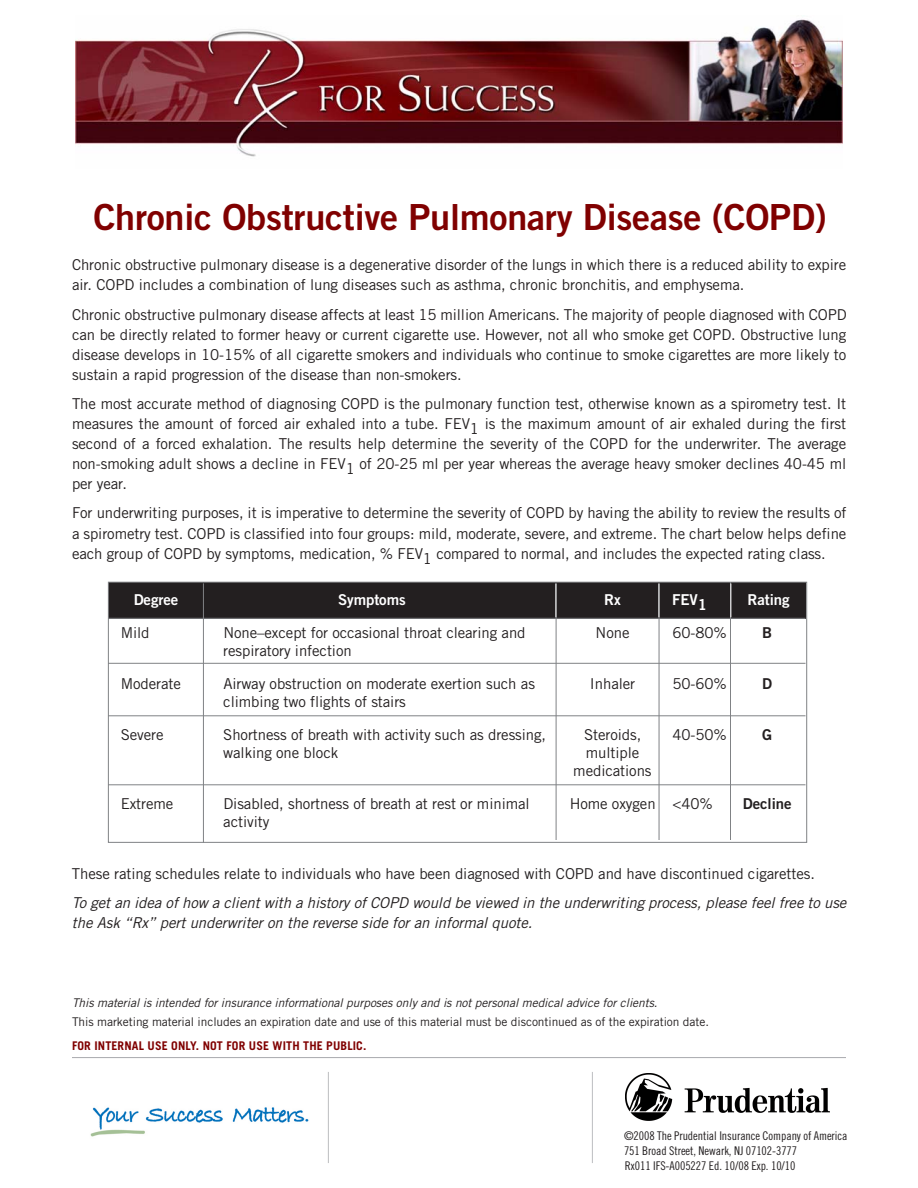
<style>
.page{position:relative;width:918px;height:1188px;background:#fff}
.page>*{position:absolute;margin:0;border:0;box-sizing:border-box;transform-origin:0 0}
.t1{font:36px "Trade Gothic Bold Two";letter-spacing:-.005em;color:#800000}
.t2{font:15px/20.1px "Trade Gothic";letter-spacing:-.005em;color:#231f20;text-align:justify}
.t3{font:italic 15px/20.1px "Trade Gothic";letter-spacing:-.005em;color:#231f20}
.t4{font:15px "Trade Gothic Bold Two";letter-spacing:-.005em;color:#fff}
.t5{font:15px "Trade Gothic Bold Two";letter-spacing:-.005em;color:#231f20}
.t6{font:12px/15px "Trade Gothic Cond Eighteen";letter-spacing:-.005em;color:#231f20}
.t7{font:12px "Trade Gothic";letter-spacing:-.005em;color:#231f20}
.t8{font:italic 12px "Trade Gothic";letter-spacing:-.005em;color:#231f20}
.t9{font:700 12px "Trade Gothic";letter-spacing:.01em;color:#800000}
</style>
<div class="page">
<div style="left:108px;top:583px;width:698px;height:36px;background:#231f20"></div>
<hr style="left:72px;top:1057px;width:774px;height:1px;background:#a8a9ad">
<div style="left:108px;top:582px;width:699px;height:261px;border:1px solid #808285"></div>
<hr style="left:108px;top:618px;width:697px;height:1px;background:#808285">
<hr style="left:108px;top:663px;width:697px;height:1px;background:#808285">
<hr style="left:108px;top:716px;width:697px;height:1px;background:#808285">
<hr style="left:108px;top:785px;width:697px;height:1px;background:#808285">
<hr style="left:203px;top:583px;width:1px;height:260px;background:#808285">
<hr style="left:556px;top:584px;width:1px;height:256px;background:#808285">
<hr style="left:659px;top:584px;width:1px;height:256px;background:#808285">
<hr style="left:730px;top:582px;width:1px;height:258px;background:#808285">
<hr style="left:556px;top:584px;width:1px;height:33px;background:#fff">
<hr style="left:659px;top:584px;width:1px;height:33px;background:#fff">
<hr style="left:731px;top:584px;width:1px;height:33px;background:#fff">
<img style="left:626px;top:1073px;width:203px;height:47px">
<hr style="left:592px;top:1072px;width:1px;height:91px;background:#bcbdc0">
<hr style="left:328px;top:1072px;width:1px;height:91px;background:#bcbdc0">
<img style="left:90px;top:1107px;width:219px;height:30px">
<img style="left:76px;top:19px;width:766px;height:138px">
<h1 class="t1" style="left:93px;top:204px;width:735px">Chronic Obstructive Pulmonary Disease (COPD)</h1>
<p class="t2" style="left:72px;top:256px;width:776px">Chronic obstructive pulmonary disease is a degenerative disorder of the lungs in which there is a reduced ability to expire air. COPD includes a combination of lung diseases such as asthma, chronic bronchitis, and emphysema.</p>
<p class="t2" style="left:72px;top:306px;width:776px">Chronic obstructive pulmonary disease affects at least 15 million Americans. The majority of people diagnosed with COPD can be directly related to former heavy or current cigarette use. However, not all who smoke get COPD. Obstructive lung disease develops in 10-15% of all cigarette smokers and individuals who continue to smoke cigarettes are more likely to sustain a rapid progression of the disease than non-smokers.</p>
<p class="t2" style="left:72px;top:395px;width:776px">The most accurate method of diagnosing COPD is the pulmonary function test, otherwise known as a spirometry test. It measures the amount of forced air exhaled into a tube. FEV1 is the maximum amount of air exhaled during the first second of a forced exhalation. The results help determine the severity of the COPD for the underwriter. The average non-smoking adult shows a decline in FEV1 of 20-25 ml per year whereas the average heavy smoker declines 40-45 ml per year.</p>
<p class="t2" style="left:72px;top:504px;width:776px">For underwriting purposes, it is imperative to determine the severity of COPD by having the ability to review the results of a spirometry test. COPD is classified into four groups: mild, moderate, severe, and extreme. The chart below helps define each group of COPD by symptoms, medication, % FEV1 compared to normal, and includes the expected rating class.</p>
<p class="t4" style="left:134px;top:594px;width:46px">Degree</p>
<p class="t4" style="left:338px;top:594px;width:69px">Symptoms</p>
<p class="t4" style="left:604px;top:594px;width:18px">Rx</p>
<p class="t4" style="left:672px;top:594px;width:36px">FEV1</p>
<p class="t4" style="left:748px;top:594px;width:44px">Rating</p>
<p class="t2" style="left:121px;top:624px;width:30px">Mild</p>
<p class="t2" style="left:223px;top:624px;width:304px">None–except for occasional throat clearing and</p>
<p class="t2" style="left:596px;top:624px;width:35px">None</p>
<p class="t2" style="left:672px;top:624px;width:56px">60-80%</p>
<p class="t5" style="left:762px;top:627px;width:12px">B</p>
<p class="t2" style="left:223px;top:642px;width:130px">respiratory infection</p>
<p class="t2" style="left:121px;top:675px;width:62px">Moderate</p>
<p class="t2" style="left:223px;top:675px;width:313px">Airway obstruction on moderate exertion such as</p>
<p class="t2" style="left:590px;top:675px;width:47px">Inhaler</p>
<p class="t2" style="left:672px;top:675px;width:56px">50-60%</p>
<p class="t5" style="left:762px;top:678px;width:12px">D</p>
<p class="t2" style="left:223px;top:693px;width:184px">climbing two flights of stairs</p>
<p class="t2" style="left:121px;top:726px;width:44px">Severe</p>
<p class="t2" style="left:223px;top:726px;width:324px">Shortness of breath with activity such as dressing,</p>
<p class="t2" style="left:584px;top:726px;width:59px">Steroids,</p>
<p class="t2" style="left:672px;top:726px;width:56px">40-50%</p>
<p class="t5" style="left:762px;top:729px;width:12px">G</p>
<p class="t2" style="left:223px;top:744px;width:116px">walking one block</p>
<p class="t2" style="left:573px;top:745px;width:80px;line-height:18px;text-align:center">multiple medications</p>
<p class="t2" style="left:121px;top:795px;width:54px">Extreme</p>
<p class="t2" style="left:223px;top:795px;width:308px">Disabled, shortness of breath at rest or minimal</p>
<p class="t2" style="left:570px;top:795px;width:145px">Home oxygen &lt;40%</p>
<p class="t5" style="left:743px;top:798px;width:50px">Decline</p>
<p class="t2" style="left:223px;top:813px;width:48px">activity</p>
<p class="t2" style="left:72px;top:865px;width:744px">These rating schedules relate to individuals who have been diagnosed with COPD and have discontinued cigarettes.</p>
<p class="t3" style="left:72px;top:894px;width:776px">To get an idea of how a client with a history of COPD would be viewed in the underwriting process, please feel free to use the Ask “Rx” pert underwriter on the reverse side for an informal quote.</p>
<p class="t8" style="left:72px;top:999px;width:587px">This material is intended for insurance informational purposes only and is not personal medical advice for clients.</p>
<p class="t7" style="left:72px;top:1017px;width:638px">This marketing material includes an expiration date and use of this material must be discontinued as of the expiration date.</p>
<p class="t9" style="left:72px;top:1041px;width:296px">FOR INTERNAL USE ONLY. NOT FOR USE WITH THE PUBLIC.</p>
<p class="t6" style="left:624px;top:1129px;width:225px">©2008 The Prudential Insurance Company of America<br>751 Broad Street, Newark, NJ 07102-3777<br>Rx011 IFS-A005227 Ed. 10/08 Exp. 10/10</p>
</div>
